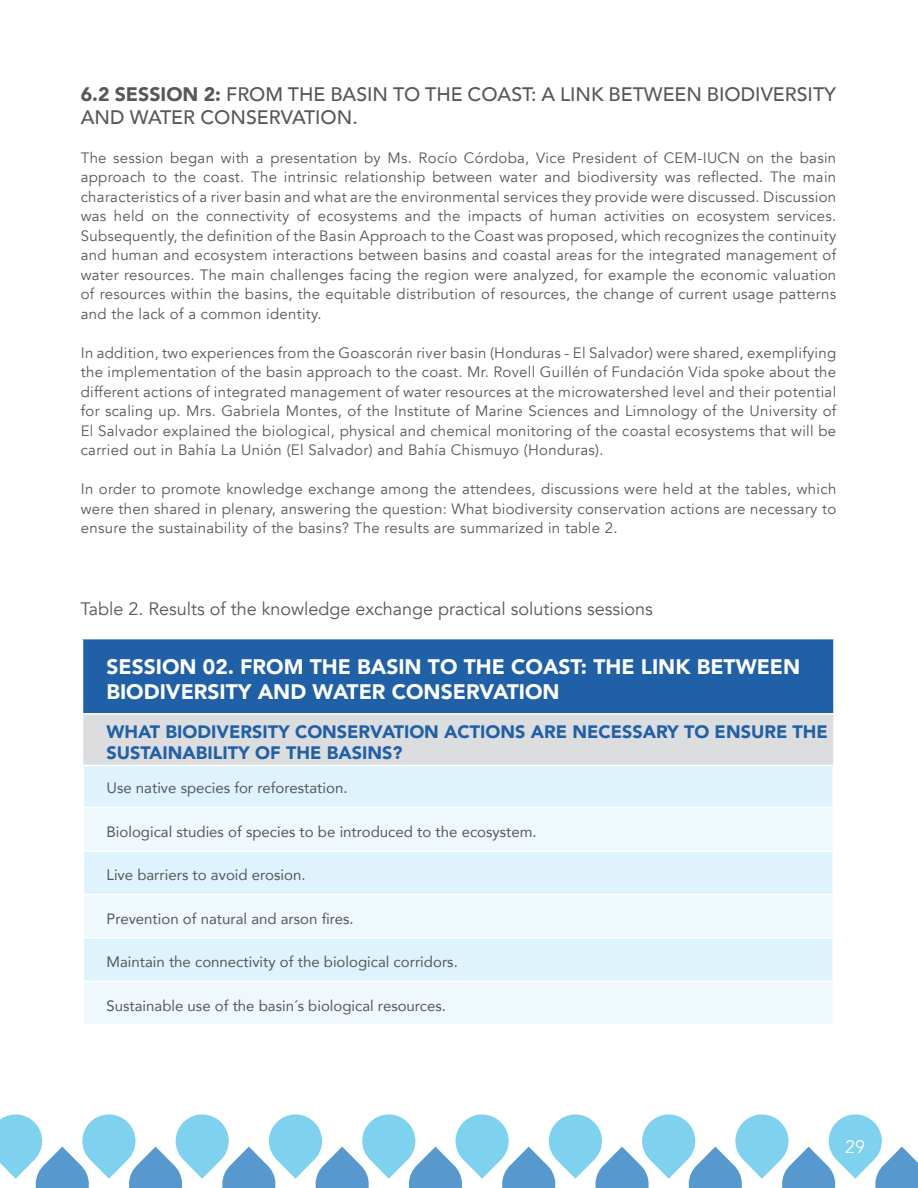
<style>
.page{position:relative;width:918px;height:1188px;background:#fff}
.page>*{position:absolute;margin:0;border:0;box-sizing:border-box;transform-origin:0 0}
.t1{font:900 21px/25.2px "Avenir";color:#fff}
.Cuerpo{font:500 19.5px/23.4px "Avenir";color:#57585a}
.t2{font:900 18px/21.6px "Avenir";color:#1f60a7}
.Cuerpo-2{font:18px "Avenir";color:#57585a}
.t3{font:18px "Avenir";color:#fff}
.Cuerpo-3{font:15px/19.5px "Avenir";letter-spacing:.02em;color:#57585a;text-align:justify}
.Cuadro{font:15px "Avenir";color:#57585a}
.s1{font-weight:900}
</style>
<div class="page">
<svg style="left:0;top:1114px;width:918px;height:74px"></svg>
<div style="left:82px;top:639px;width:752px;height:75px;background:#1f60a7"></div>
<div style="left:82px;top:714px;width:752px;height:51px;background:#dcdddf"></div>
<div style="left:84px;top:766px;width:748px;height:41px;background:#dff3fc"></div>
<svg style="left:84px;top:808px;width:748px;height:216px;fill:#eff9fd"></svg>
<hr style="left:84px;top:850px;width:748px;height:2px;background:#fff">
<hr style="left:84px;top:894px;width:748px;height:1px;background:#fff">
<hr style="left:84px;top:937px;width:748px;height:2px;background:#fff">
<hr style="left:84px;top:981px;width:748px;height:1px;background:#fff">
<svg style="left:832px;top:766px;width:1px;height:41px"></svg>
<svg style="left:832px;top:851px;width:1px;height:43px"></svg>
<svg style="left:832px;top:938px;width:1px;height:43px"></svg>
<hr style="left:82px;top:639px;width:1px;height:74px;background:#fff">
<hr style="left:833px;top:639px;width:2px;height:74px;background:#fff">
<hr style="left:82px;top:713px;width:753px;height:2px;background:#fff">
<hr style="left:82px;top:715px;width:1px;height:50px;background:#fff">
<hr style="left:833px;top:715px;width:2px;height:50px;background:#fff">
<p class="Cuerpo" style="left:81px;top:81px;width:757px"><span class="s1">6.2 SESSION 2:</span> FROM THE BASIN TO THE COAST: A LINK BETWEEN BIODIVERSITY<br>AND WATER CONSERVATION.</p>
<p class="Cuerpo-3" style="left:81px;top:148px;width:757px">The session began with a presentation by Ms. Rocío Córdoba, Vice President of CEM-IUCN on the basin approach to the coast. The intrinsic relationship between water and biodiversity was reflected. The main characteristics of a river basin and what are the environmental services they provide were discussed. Discussion was held on the connectivity of ecosystems and the impacts of human activities on ecosystem services.<br>Subsequently, the definition of the Basin Approach to the Coast was proposed, which recognizes the continuity and human and ecosystem interactions between basins and coastal areas for the integrated management of water resources. The main challenges facing the region were analyzed, for example the economic valuation of resources within the basins, the equitable distribution of resources, the change of current usage patterns and the lack of a common identity.</p>
<p class="Cuerpo-3" style="left:81px;top:343px;width:757px">In addition, two experiences from the Goascorán river basin (Honduras - El Salvador) were shared, exemplifying the implementation of the basin approach to the coast. Mr. Rovell Guillén of Fundación Vida spoke about the different actions of integrated management of water resources at the microwatershed level and their potential for scaling up. Mrs. Gabriela Montes, of the Institute of Marine Sciences and Limnology of the University of El Salvador explained the biological, physical and chemical monitoring of the coastal ecosystems that will be carried out in Bahía La Unión (El Salvador) and Bahía Chismuyo (Honduras).</p>
<p class="Cuerpo-3" style="left:81px;top:480px;width:757px">In order to promote knowledge exchange among the attendees, discussions were held at the tables, which were then shared in plenary, answering the question: What biodiversity conservation actions are necessary to ensure the sustainability of the basins? The results are summarized in table 2.</p>
<p class="Cuerpo-2" style="left:81px;top:598px;width:574px">Table 2. Results of the knowledge exchange practical solutions sessions</p>
<p class="t1" style="left:106px;top:654px;width:695px">SESSION 02. FROM THE BASIN TO THE COAST: THE LINK BETWEEN<br>BIODIVERSITY AND WATER CONSERVATION</p>
<p class="t2" style="left:106px;top:720px;width:723px">WHAT BIODIVERSITY CONSERVATION ACTIONS ARE NECESSARY TO ENSURE THE<br>SUSTAINABILITY OF THE BASINS?</p>
<p class="Cuadro" style="left:106px;top:776px;width:243px">Use native species for reforestation.</p>
<p class="Cuadro" style="left:106px;top:819px;width:432px">Biological studies of species to be introduced to the ecosystem.</p>
<p class="Cuadro" style="left:106px;top:863px;width:201px">Live barriers to avoid erosion.</p>
<p class="Cuadro" style="left:106px;top:906px;width:249px">Prevention of natural and arson fires.</p>
<p class="Cuadro" style="left:106px;top:950px;width:353px">Maintain the connectivity of the biological corridors.</p>
<p class="Cuadro" style="left:106px;top:993px;width:341px">Sustainable use of the basin´s biological resources.</p>
<p class="t3" style="left:845px;top:1136px;width:22px">29</p>
</div>
